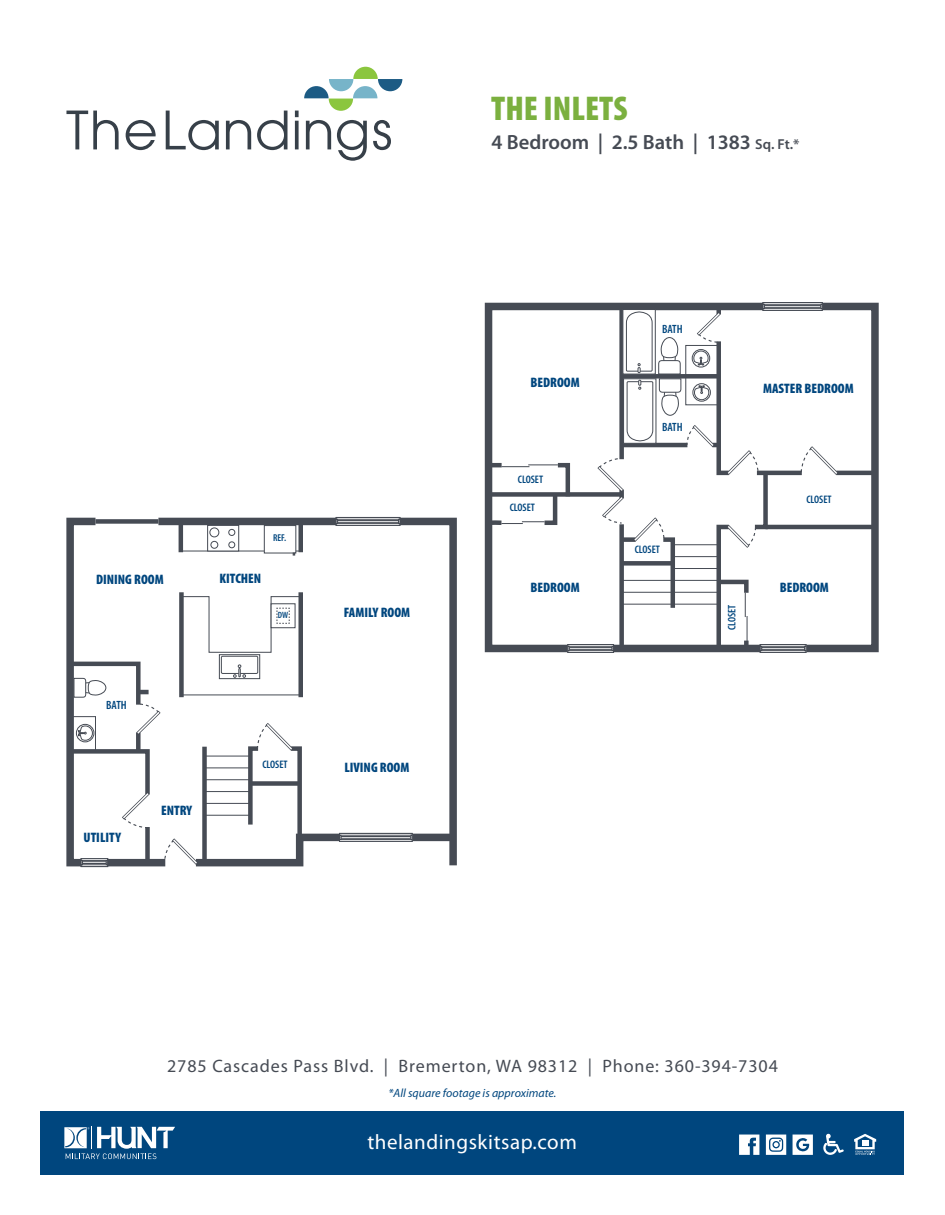
<style>
.page{position:relative;width:945px;height:1215px;background:#fff}
.page>*{position:absolute;margin:0;border:0;box-sizing:border-box;transform-origin:0 0}
.t1{font:900 condensed 34.5px "Myriad Pro";color:#7bb03f}
.t2{font:21px "Myriad Pro";letter-spacing:.025em;color:#fff}
.t3{font:600 20.55px "Myriad Pro";color:#464b54}
.t4{font:18px "Myriad Pro";letter-spacing:.05em;color:#464b54}
.t5{font:900 condensed 13.8px "Myriad Pro";color:#00467e}
.t6{font:italic 12px "Myriad Pro";color:#00467e}
.t7{font:600 condensed 12px "Myriad Pro";color:#00467e}
.t8{font:600 condensed 10.95px "Myriad Pro";color:#00467e}
.t9{font:600 condensed 9.9px "Myriad Pro";color:#00467e}
.t10{font:600 condensed 9.15px "Myriad Pro";color:#00467e}
.s1{font-size:14.4px}
</style>
<div class="page">
<div style="left:40px;top:1111px;width:864px;height:64px;background:#00467e"></div>
<svg style="left:64px;top:1127px;width:111px;height:32px"></svg>
<svg style="left:854px;top:1134px;width:22px;height:21px"></svg>
<svg style="left:823px;top:1134px;width:21px;height:21px"></svg>
<svg style="left:739px;top:1135px;width:20px;height:20px"></svg>
<svg style="left:793px;top:1135px;width:20px;height:20px"></svg>
<svg style="left:766px;top:1135px;width:20px;height:20px"></svg>
<svg style="left:66px;top:111px;width:53px;height:38px"></svg>
<svg style="left:126px;top:120px;width:30px;height:30px"></svg>
<svg style="left:166px;top:111px;width:53px;height:39px"></svg>
<svg style="left:226px;top:120px;width:25px;height:29px"></svg>
<svg style="left:257px;top:111px;width:30px;height:39px"></svg>
<svg style="left:295px;top:67px;width:107px;height:94px"></svg>
<div style="left:763px;top:302px;width:60px;height:3px;background:#fff;border:1px solid #464b54"></div>
<div style="left:763px;top:308px;width:60px;height:3px;background:#fff;border:1px solid #464b54"></div>
<div style="left:764px;top:305px;width:57px;height:3px;background:#fff;border:1px solid #464b54"></div>
<div style="left:760px;top:644px;width:46px;height:3px;background:#fff;border:1px solid #464b54"></div>
<div style="left:760px;top:650px;width:46px;height:3px;background:#fff;border:1px solid #464b54"></div>
<div style="left:761px;top:647px;width:44px;height:3px;background:#fff;border:1px solid #464b54"></div>
<svg style="left:484px;top:302px;width:287px;height:351px"></svg>
<hr style="left:766px;top:525px;width:108px;height:4px;background:#464b54">
<hr style="left:757px;top:471px;width:45px;height:4px;background:#464b54">
<div style="left:489px;top:492px;width:133px;height:5px;background:#464b54"></div>
<div style="left:567px;top:644px;width:47px;height:3px;background:#fff;border:1px solid #464b54"></div>
<div style="left:567px;top:650px;width:47px;height:3px;background:#fff;border:1px solid #464b54"></div>
<div style="left:569px;top:647px;width:44px;height:3px;background:#fff;border:1px solid #464b54"></div>
<svg style="left:567px;top:646px;width:3px;height:5px"></svg>
<svg style="left:484px;top:461px;width:88px;height:66px"></svg>
<svg style="left:799px;top:302px;width:80px;height:351px"></svg>
<svg style="left:595px;top:304px;width:175px;height:349px"></svg>
<div style="left:336px;top:517px;width:64px;height:3px;background:#fff;border:1px solid #464b54"></div>
<div style="left:336px;top:523px;width:64px;height:3px;background:#fff;border:1px solid #464b54"></div>
<div style="left:337px;top:520px;width:62px;height:3px;background:#fff;border:1px solid #464b54"></div>
<div style="left:339px;top:833px;width:74px;height:3px;background:#fff;border:1px solid #464b54"></div>
<div style="left:339px;top:839px;width:74px;height:3px;background:#fff;border:1px solid #464b54"></div>
<div style="left:341px;top:836px;width:70px;height:3px;background:#fff;border:1px solid #464b54"></div>
<svg style="left:391px;top:517px;width:66px;height:349px"></svg>
<svg style="left:66px;top:517px;width:281px;height:351px"></svg>
<div style="left:96px;top:519px;width:62px;height:5px;background:#464b54"></div>
<h1 class="t1" style="left:491px;top:89px;width:138px">THE INLETS</h1>
<h3 class="t3" style="left:491px;top:129px;width:310px">4 Bedroom | 2.5 Bath | 1383 <span class="s1">Sq. Ft.*</span></h3>
<p class="t5" style="left:96px;top:572px;width:69px">DINING ROOM</p>
<p class="t5" style="left:219px;top:571px;width:43px">KITCHEN</p>
<p class="t9" style="left:273px;top:532px;width:15px">REF.</p>
<p class="t10" style="left:278px;top:610px;width:12px">DW</p>
<p class="t7" style="left:106px;top:698px;width:22px">BATH</p>
<p class="t5" style="left:84px;top:830px;width:39px">UTILITY</p>
<p class="t5" style="left:161px;top:803px;width:33px">ENTRY</p>
<p class="t8" style="left:262px;top:758px;width:27px">CLOSET</p>
<p class="t5" style="left:344px;top:605px;width:68px">FAMILY ROOM</p>
<p class="t5" style="left:344px;top:760px;width:67px">LIVING ROOM</p>
<p class="t5" style="left:531px;top:375px;width:51px">BEDROOM</p>
<p class="t8" style="left:518px;top:474px;width:27px">CLOSET</p>
<p class="t8" style="left:510px;top:501px;width:27px">CLOSET</p>
<p class="t7" style="left:662px;top:322px;width:22px">BATH</p>
<p class="t7" style="left:662px;top:421px;width:22px">BATH</p>
<p class="t8" style="left:635px;top:543px;width:27px">CLOSET</p>
<p class="t5" style="left:763px;top:380px;width:92px">MASTER BEDROOM</p>
<p class="t8" style="left:806px;top:493px;width:27px">CLOSET</p>
<p class="t5" style="left:531px;top:580px;width:51px">BEDROOM</p>
<p class="t5" style="left:780px;top:580px;width:51px">BEDROOM</p>
<p class="t8" style="left:726px;top:630px;width:27px;rotate:-90deg">CLOSET</p>
<h3 class="t4" style="left:167px;top:1054px;width:612px">2785 Cascades Pass Blvd. | Bremerton, WA 98312 | Phone: 360-394-7304</h3>
<p class="t6" style="left:389px;top:1086px;width:169px">*All square footage is approximate.</p>
<h2 class="t2" style="left:367px;top:1129px;width:211px">thelandingskitsap.com</h2>
</div>
